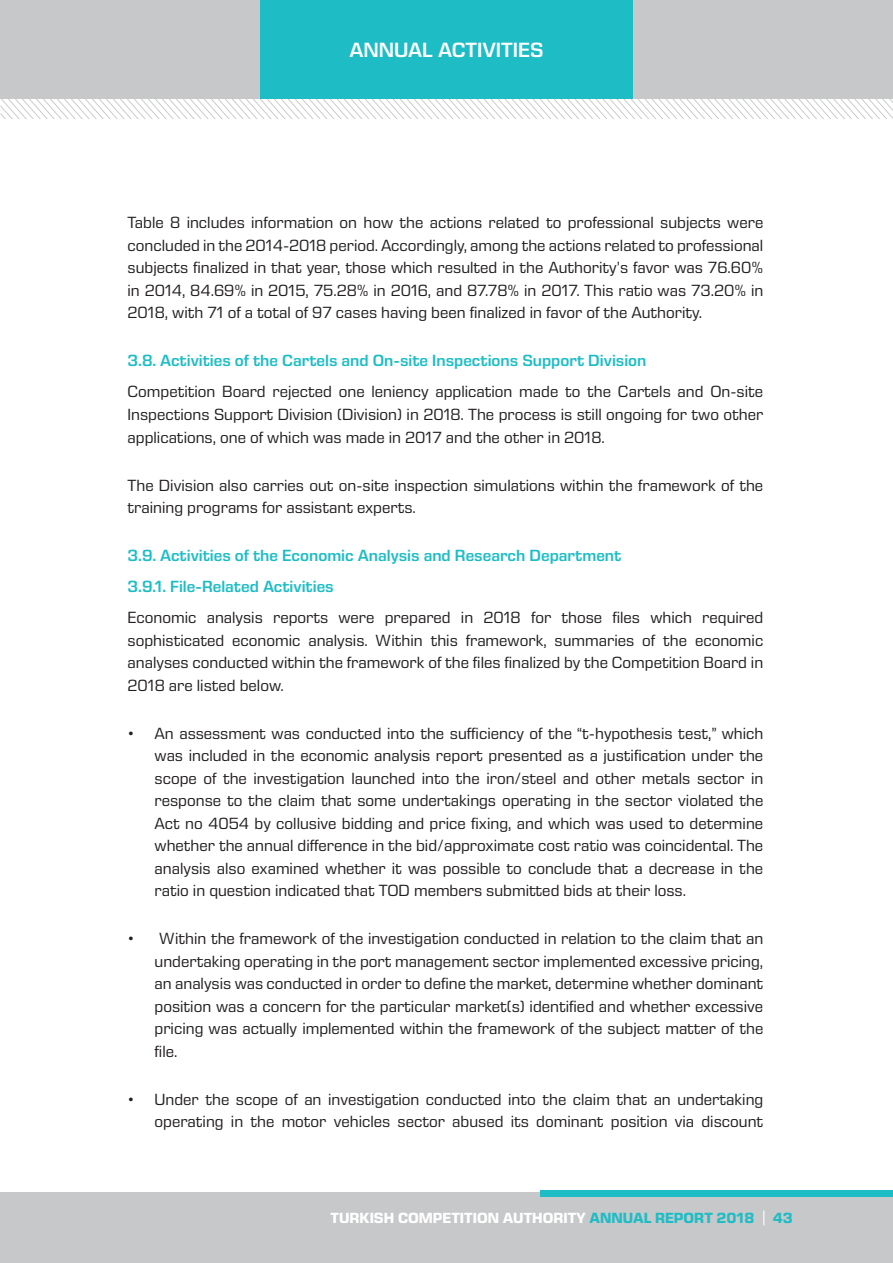
<style>
.page{position:relative;width:893px;height:1263px;background:#fff}
.page>*{position:absolute;margin:0;border:0;box-sizing:border-box;transform-origin:0 0}
.t1{font:600 21px "Eurostile Next LT Pro";color:#fff}
.t2{font:16.5px/22.5px "Eurostile Next LT Pro";color:#231f20;text-align:justify}
.t3{font:600 16.5px/31px "Eurostile Next LT Pro";color:#1ebdc5}
.t4{font:700 15px "Eurostile Next LT Pro";color:#fff}
.s1{color:#1ebdc5}
</style>
<div class="page">
<div style="left:0;top:1193px;width:893px;height:70px;background:#c7c8ca"></div>
<svg style="left:0;top:98px;width:893px;height:21px"></svg>
<svg style="left:763px;top:1210px;width:1px;height:15px"></svg>
<div style="left:632px;top:0;width:261px;height:98px;background:#c7c8ca"></div>
<div style="left:541px;top:1191px;width:352px;height:6px;background:#1ebdc5"></div>
<div style="left:260px;top:0;width:372px;height:98px;background:#1ebdc5"></div>
<div style="left:0;top:0;width:260px;height:98px;background:#c7c8ca"></div>
<p class="t1" style="left:349px;top:39px;width:196px">ANNUAL ACTIVITIES</p>
<p class="t2" style="left:128px;top:212px;width:637px">Table 8 includes information on how the actions related to professional subjects were concluded in the 2014-2018 period. Accordingly, among the actions related to professional subjects finalized in that year, those which resulted in the Authority’s favor was 76.60% in 2014, 84.69% in 2015, 75.28% in 2016, and 87.78% in 2017. This ratio was 73.20% in 2018, with 71 of a total of 97 cases having been finalized in favor of the Authority.</p>
<p class="t3" style="left:128px;top:346px;width:520px">3.8. Activities of the Cartels and On-site Inspections Support Division</p>
<p class="t2" style="left:128px;top:381px;width:637px">Competition Board rejected one leniency application made to the Cartels and On-site Inspections Support Division (Division) in 2018. The process is still ongoing for two other applications, one of which was made in 2017 and the other in 2018.</p>
<p class="t2" style="left:128px;top:474px;width:637px">The Division also carries out on-site inspection simulations within the framework of the training programs for assistant experts.</p>
<p class="t3" style="left:128px;top:540px;width:495px">3.9. Activities of the Economic Analysis and Research Department<br>3.9.1. File-Related Activities</p>
<p class="t2" style="left:128px;top:606px;width:637px">Economic analysis reports were prepared in 2018 for those files which required sophisticated economic analysis. Within this framework, summaries of the economic analyses conducted within the framework of the files finalized by the Competition Board in 2018 are listed below.</p>
<p class="t2" style="left:155px;top:722px;width:610px;text-indent:-27px">• An assessment was conducted into the sufficiency of the “t-hypothesis test,” which was included in the economic analysis report presented as a justification under the scope of the investigation launched into the iron/steel and other metals sector in response to the claim that some undertakings operating in the sector violated the Act no 4054 by collusive bidding and price fixing, and which was used to determine whether the annual difference in the bid/approximate cost ratio was coincidental. The analysis also examined whether it was possible to conclude that a decrease in the ratio in question indicated that TOD members submitted bids at their loss.</p>
<p class="t2" style="left:155px;top:927px;width:610px;text-indent:-27px">• Within the framework of the investigation conducted in relation to the claim that an undertaking operating in the port management sector implemented excessive pricing, an analysis was conducted in order to define the market, determine whether dominant position was a concern for the particular market(s) identified and whether excessive pricing was actually implemented within the framework of the subject matter of the file.</p>
<p class="t2" style="left:128px;top:1088px;width:637px;text-align:right">• Under the scope of an investigation conducted into the claim that an undertaking operating in the motor vehicles sector abused its dominant position via discount</p>
<p class="t4" style="left:331px;top:1209px;width:464px">TURKISH COMPETITION AUTHORITY <span class="s1">ANNUAL REPORT 2018 43</span></p>
</div>
